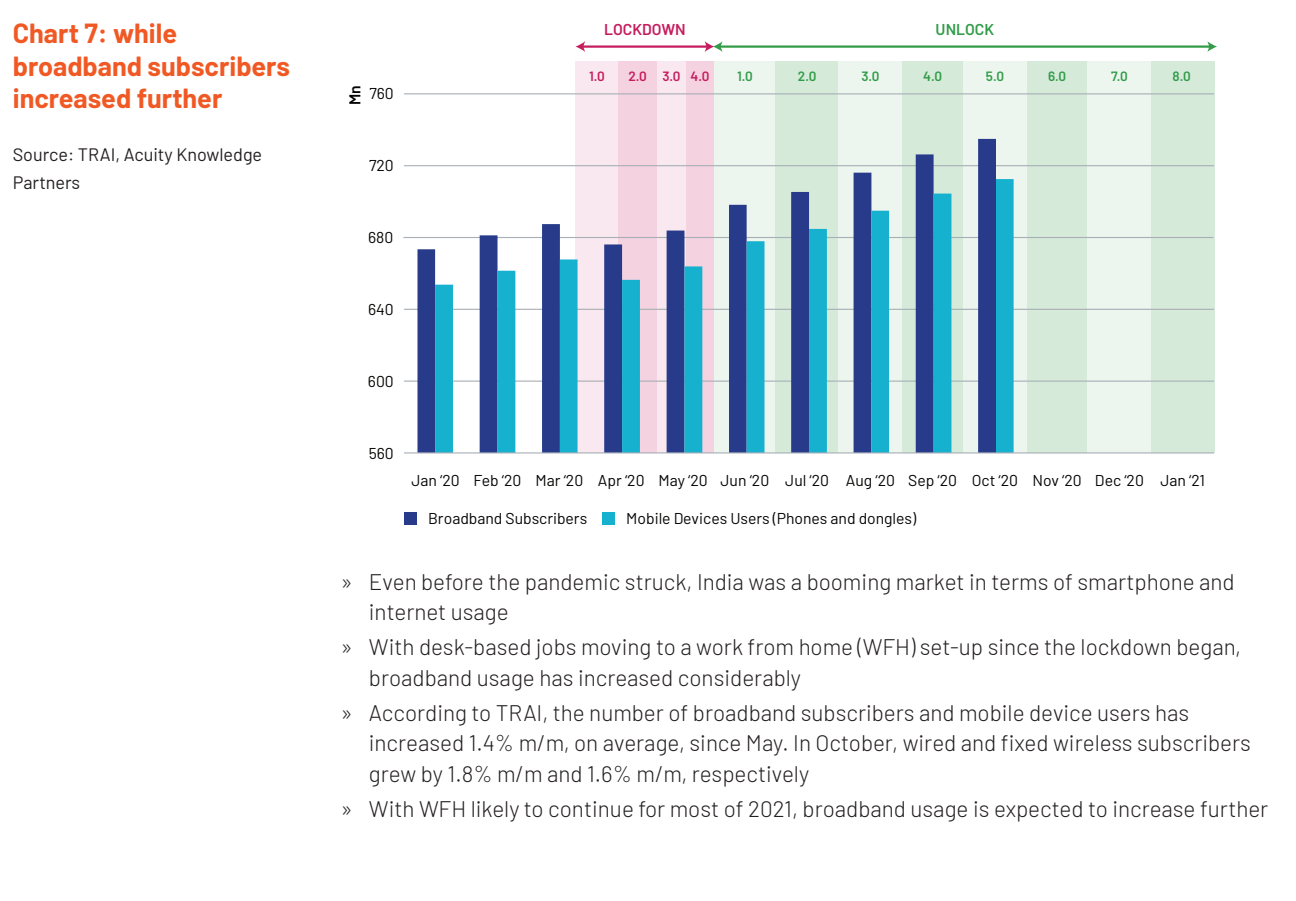
<style>
.page{position:relative;width:1296px;height:901px;background:#fff}
.page>*{position:absolute;margin:0;border:0;box-sizing:border-box;transform-origin:0 0}
.Chart-Title{font:700 27px/32.4px "Barlow";color:#f15924}
.t1{font:300 22.5px/30.4px "Barlow";color:#231f20}
.Source-or-Note{font:18px/28.1px "Barlow";color:#231f20}
.t2{font:15.75px "Barlow";color:#040503}
.t3{font:600 15.75px "Barlow";color:#c61d5f}
.t4{font:600 15.75px "Barlow";color:#329c49}
.t5{font:600 15.75px "Barlow";color:#040503}
.t6{font:600 13.5px "Barlow";color:#329c49}
.t7{font:600 13.5px "Barlow";color:#c61d5f}
</style>
<div class="page">
<div style="left:575px;top:61px;width:43px;height:392px;background:#f9e8ef"></div>
<div style="left:618px;top:61px;width:39px;height:392px;background:#f5d2e0"></div>
<div style="left:657px;top:61px;width:29px;height:392px;background:#f9e8ef"></div>
<div style="left:686px;top:61px;width:28px;height:392px;background:#f5d2e0"></div>
<div style="left:714px;top:61px;width:62px;height:392px;background:#ecf6ee"></div>
<div style="left:776px;top:61px;width:63px;height:392px;background:#d6eada"></div>
<div style="left:839px;top:61px;width:63px;height:392px;background:#ecf6ee"></div>
<div style="left:902px;top:61px;width:61px;height:392px;background:#d6eada"></div>
<div style="left:1027px;top:61px;width:61px;height:392px;background:#d6eada"></div>
<div style="left:1151px;top:61px;width:63px;height:392px;background:#d6eada"></div>
<div style="left:963px;top:61px;width:64px;height:392px;background:#ecf6ee"></div>
<div style="left:1088px;top:61px;width:63px;height:392px;background:#ecf6ee"></div>
<hr style="left:582px;top:45px;width:126px;height:3px;background:#c61d5f">
<svg style="left:575px;top:41px;width:10px;height:11px"></svg>
<hr style="left:720px;top:45px;width:490px;height:3px;background:#329c49">
<svg style="left:705px;top:41px;width:17px;height:11px"></svg>
<svg style="left:1207px;top:41px;width:10px;height:11px"></svg>
<hr style="left:404px;top:380px;width:810px;height:1px;background:#a8afb6">
<hr style="left:404px;top:309px;width:810px;height:1px;background:#a8afb6">
<hr style="left:404px;top:165px;width:810px;height:1px;background:#a8afb6">
<hr style="left:403px;top:237px;width:810px;height:1px;background:#a8afb6">
<hr style="left:404px;top:93px;width:810px;height:1px;background:#a8afb6">
<div style="left:404px;top:511px;width:13px;height:13px;background:#273b8a"></div>
<div style="left:602px;top:511px;width:13px;height:13px;background:#15b1ce"></div>
<svg style="left:417px;top:139px;width:579px;height:313px"></svg>
<svg style="left:435px;top:179px;width:579px;height:273px"></svg>
<hr style="left:404px;top:452px;width:810px;height:1px;background:#a8afb6">
<p class="Chart-Title" style="left:13px;top:15px;width:166px">Chart 7: while</p>
<p class="t3" style="left:604px;top:18px;width:83px">LOCKDOWN</p>
<p class="t4" style="left:936px;top:18px;width:60px">UNLOCK</p>
<p class="Chart-Title" style="left:13px;top:48px;width:279px">broadband subscribers increased further</p>
<p class="Source-or-Note" style="left:13px;top:138px;width:251px">Source: TRAI, Acuity Knowledge<br>Partners</p>
<p class="t7" style="left:589px;top:66px;width:17px">1.0</p>
<p class="t7" style="left:629px;top:66px;width:82px">2.0 3.0 4.0</p>
<p class="t6" style="left:737px;top:66px;width:17px">1.0</p>
<p class="t6" style="left:798px;top:66px;width:20px">2.0</p>
<p class="t6" style="left:861px;top:66px;width:20px">3.0</p>
<p class="t6" style="left:923px;top:66px;width:20px">4.0</p>
<p class="t6" style="left:986px;top:66px;width:20px">5.0</p>
<p class="t6" style="left:1048px;top:66px;width:20px">6.0</p>
<p class="t6" style="left:1111px;top:66px;width:18px">7.0</p>
<p class="t6" style="left:1173px;top:66px;width:20px">8.0</p>
<p class="t5" style="left:343px;top:105px;width:21px;rotate:-90deg">Mn</p>
<p class="t2" style="left:369px;top:82px;width:26px">760</p>
<p class="t2" style="left:369px;top:154px;width:26px">720</p>
<p class="t2" style="left:368px;top:226px;width:27px">680</p>
<p class="t2" style="left:368px;top:298px;width:27px">640</p>
<p class="t2" style="left:368px;top:370px;width:27px">600</p>
<p class="t2" style="left:369px;top:442px;width:27px">560</p>
<p class="t2" style="left:412px;top:469px;width:50px">Jan ‘20</p>
<p class="t2" style="left:474px;top:469px;width:733px">Feb ‘20 Mar ‘20 Apr ‘20 May ‘20 Jun ‘20 Jul ‘20 Aug ‘20 Sep ‘20 Oct ‘20 Nov ‘20 Dec ‘20 Jan ‘21</p>
<p class="t2" style="left:428px;top:507px;width:161px">Broadband Subscribers</p>
<p class="t2" style="left:626px;top:507px;width:292px">Mobile Devices Users (Phones and dongles)</p>
<p class="t1" style="left:369px;top:565px;width:867px;text-indent:-28px">» Even before the pandemic struck, India was a booming market in terms of smartphone and internet usage</p>
<p class="t1" style="left:369px;top:630px;width:874px;text-indent:-28px">» With desk-based jobs moving to a work from home (WFH) set-up since the lockdown began, broadband usage has increased considerably</p>
<p class="t1" style="left:369px;top:696px;width:883px;text-indent:-28px">» According to TRAI, the number of broadband subscribers and mobile device users has increased 1.4% m/m, on average, since May. In October, wired and fixed wireless subscribers grew by 1.8% m/m and 1.6% m/m, respectively</p>
<p class="t1" style="left:341px;top:792px;width:929px">» With WFH likely to continue for most of 2021, broadband usage is expected to increase further</p>
</div>
